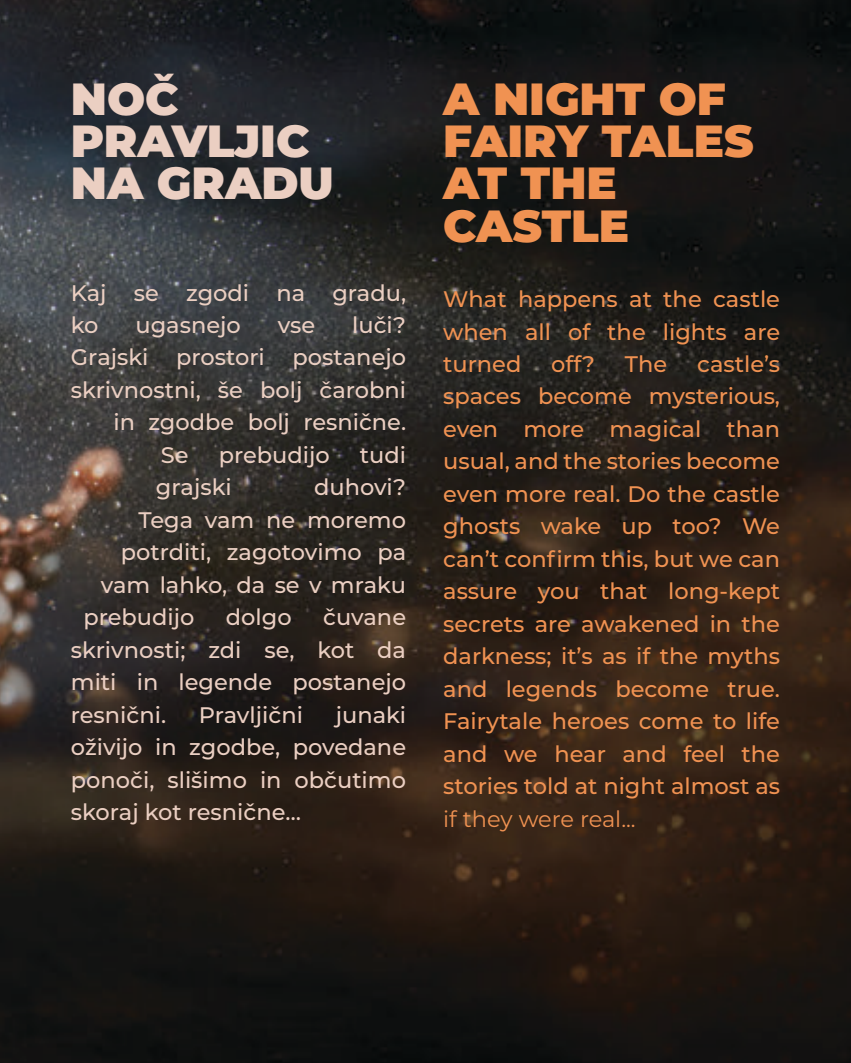
<style>
.page{position:relative;width:851px;height:1063px;background:#fff}
.page>*{position:absolute;margin:0;border:0;box-sizing:border-box;transform-origin:0 0}
.t1{font:900 45px/42.5px "Montserrat";color:#f09252}
.t2{font:900 45px/42.5px "Montserrat";color:#ebcfc2}
.t3{font:500 22.5px/32.5px "Montserrat";color:#f09252;text-align:justify}
.t4{font:500 22.5px/32.5px "Montserrat";color:#ebcfc2;text-align:justify}
.s1{font-weight:400}
</style>
<div class="page">
<img style="left:0;top:0;width:850px;height:1063px">
<p class="t2" style="left:71px;top:74px;width:240px">NOČ<br>PRAVLJIC</p>
<p class="t2" style="left:71px;top:159px;width:264px">NA GRADU</p>
<p class="t4" style="left:71px;top:275px;width:337px">Kaj se zgodi na gradu, ko</p>
<p class="t4" style="left:135px;top:308px;width:107px">ugasnejo</p>
<p class="t4" style="left:278px;top:308px;width:39px">vse</p>
<p class="t4" style="left:352px;top:308px;width:55px">luči?</p>
<p class="t4" style="left:71px;top:340px;width:337px">Grajski prostori postanejo</p>
<p class="t4" style="left:71px;top:373px;width:337px">skrivnostni, še bolj čarobni</p>
<p class="t4" style="left:113px;top:405px;width:294px">in zgodbe bolj resnične.</p>
<p class="t4" style="left:161px;top:438px;width:29px">Se</p>
<p class="t4" style="left:219px;top:438px;width:112px">prebudijo</p>
<p class="t4" style="left:360px;top:438px;width:48px">tudi</p>
<p class="t4" style="left:156px;top:470px;width:77px">grajski</p>
<p class="t4" style="left:314px;top:470px;width:93px">duhovi?</p>
<p class="t4" style="left:138px;top:503px;width:269px">Tega vam ne moremo</p>
<p class="t4" style="left:121px;top:535px;width:287px">potrditi, zagotovimo pa</p>
<p class="t4" style="left:101px;top:568px;width:307px">vam lahko, da se v mraku</p>
<p class="t4" style="left:83px;top:600px;width:112px">prebudijo</p>
<p class="t4" style="left:226px;top:600px;width:67px">dolgo</p>
<p class="t4" style="left:71px;top:600px;width:337px;text-indent:252px">čuvane skrivnosti; zdi se, kot da miti in legende postanejo resnični.</p>
<p class="t4" style="left:71px;top:698px;width:337px;text-indent:265px">junaki oživijo in zgodbe, povedane ponoči, slišimo in občutimo skoraj kot resnične…</p>
<p class="t4" style="left:199px;top:698px;width:106px">Pravljični</p>
<p class="t1" style="left:443px;top:74px;width:312px">A NIGHT OF<br>FAIRY TALES<br>AT THE<br>CASTLE</p>
<p class="t3" style="left:443px;top:282px;width:338px">What happens at the castle when all of the lights are turned</p>
<p class="t3" style="left:443px;top:347px;width:338px;text-indent:254px">castle’s spaces become mysterious, even more magical than usual, and the stories become even more real. Do the castle ghosts wake up too? We can’t confirm this, but we can assure you that long-kept secrets are awakened in the darkness; it’s as if the myths and legends become true.<br>Fairytale heroes come to life and we hear and feel the stories told at night almost as <span class="s1">if they were real...</span></p>
<p class="t3" style="left:551px;top:347px;width:45px">off?</p>
<p class="t3" style="left:624px;top:347px;width:44px">The</p>
</div>
